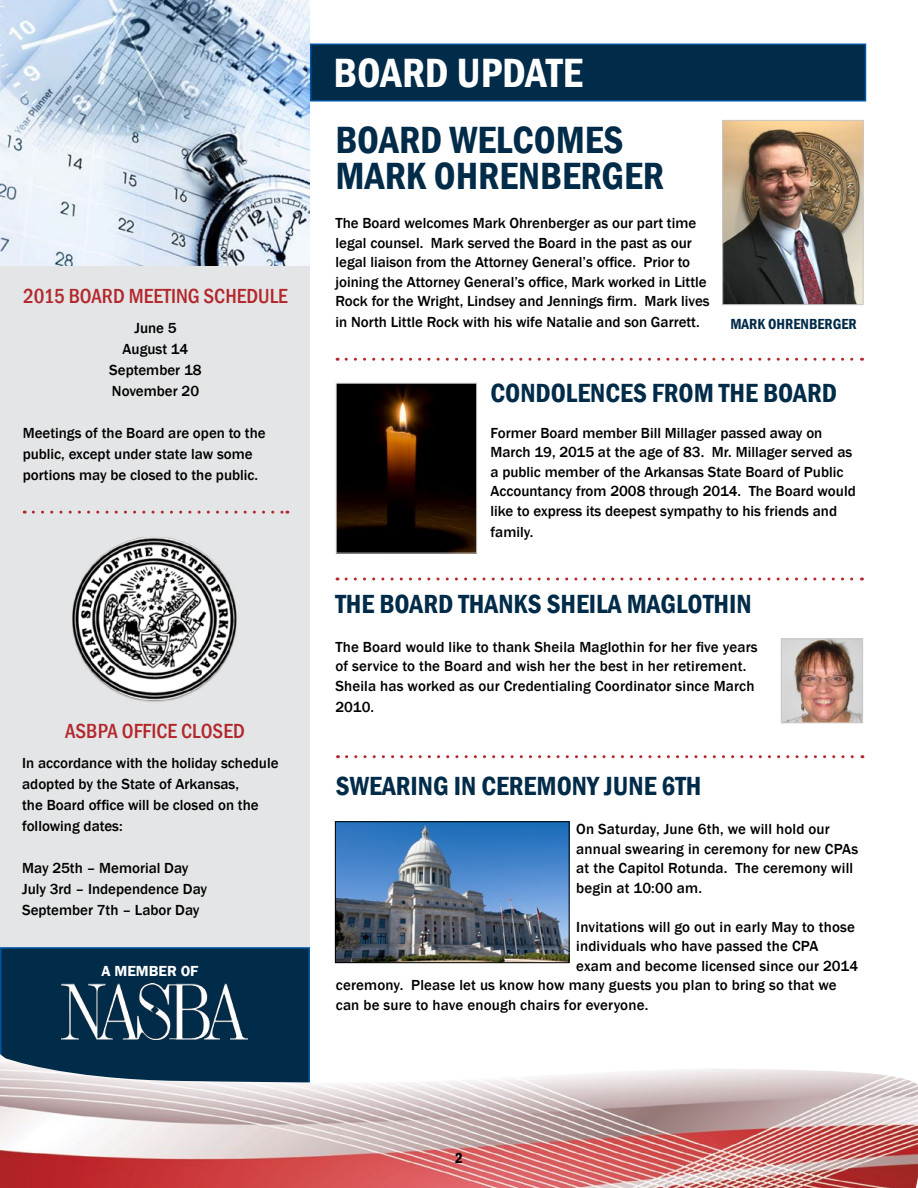
<style>
.page{position:relative;width:918px;height:1188px;background:#fff}
.page>*{position:absolute;margin:0;border:0;box-sizing:border-box;transform-origin:0 0}
.t1{font:600 condensed 42px "Franklin Gothic";color:#fff}
.t2{font:600 condensed 39px/36px "Franklin Gothic";color:#002b49}
.t3{font:600 condensed 27px "Franklin Gothic";color:#002b49}
.t4{font:500 condensed 21px "Franklin Gothic";color:#b3282d}
.t5{font:500 15px/19.5px "Franklin Gothic";color:#000}
.t6{font:600 condensed 15px "Franklin Gothic";color:#002b49}
.t7{font:600 15px "Franklin Gothic";color:#fff}
.t8{font:600 condensed 15px "Franklin Gothic";color:#000}
</style>
<div class="page">
<div style="left:0;top:0;width:310px;height:1146px;background:#e4e5e6"></div>
<div style="left:1px;top:948px;width:308px;height:239px;background:#002b49"></div>
<div style="left:0;top:947px;width:310px;height:241px;border:2px solid #0054a4"></div>
<img style="left:0;top:1054px;width:918px;height:134px">
<svg style="left:346px;top:358px;width:517px;height:3px"></svg>
<img style="left:0;top:0;width:310px;height:266px">
<svg style="left:33px;top:511px;width:255px;height:3px"></svg>
<img style="left:62px;top:984px;width:186px;height:56px">
<img style="left:724px;top:122px;width:137px;height:181px">
<div style="left:722px;top:120px;width:141px;height:185px;border:1px solid #cac8c8"></div>
<img style="left:72px;top:537px;width:165px;height:165px">
<div style="left:310px;top:44px;width:556px;height:57px;background:#002b49;border:2px solid #0054a4"></div>
<img style="left:338px;top:385px;width:137px;height:167px">
<div style="left:336px;top:383px;width:141px;height:171px;border:1px solid #cac8c8"></div>
<svg style="left:346px;top:578px;width:516px;height:2px"></svg>
<img style="left:783px;top:641px;width:78px;height:80px">
<div style="left:781px;top:639px;width:82px;height:84px;border:1px solid #cac8c8"></div>
<svg style="left:347px;top:755px;width:516px;height:3px"></svg>
<img style="left:337px;top:823px;width:231px;height:138px">
<div style="left:335px;top:821px;width:235px;height:142px;border:1px solid #000"></div>
<h3 class="t4" style="left:23px;top:283px;width:266px">2015 BOARD MEETING SCHEDULE</h3>
<p class="t5" style="left:109px;top:318px;width:94px;line-height:21px;text-align:center">June 5<br>August 14<br>September 18<br>November 20</p>
<p class="t5" style="left:23px;top:423px;width:245px;line-height:21px">Meetings of the Board are open to the public, except under state law some portions may be closed to the public.</p>
<h3 class="t4" style="left:65px;top:717px;width:181px">ASBPA OFFICE CLOSED</h3>
<p class="t5" style="left:22px;top:752px;width:258px;line-height:21px">In accordance with the holiday schedule adopted by the State of Arkansas,<br>the Board office will be closed on the following dates:</p>
<p class="t5" style="left:22px;top:857px;width:186px;line-height:21px">May 25th – Memorial Day<br>July 3rd – Independence Day<br>September 7th – Labor Day</p>
<p class="t7" style="left:102px;top:961px;width:99px">A MEMBER OF</p>
<h1 class="t1" style="left:334px;top:45px;width:251px">BOARD UPDATE</h1>
<h2 class="t2" style="left:336px;top:122px;width:330px">BOARD WELCOMES<br>MARK OHRENBERGER</h2>
<p class="t5" style="left:336px;top:214px;width:376px">The Board welcomes Mark Ohrenberger as our part time legal counsel. Mark served the Board in the past as our legal liaison from the Attorney General’s office. Prior to joining the Attorney General’s office, Mark worked in Little Rock for the Wright, Lindsey and Jennings firm. Mark lives</p>
<p class="t5" style="left:336px;top:313px;width:366px">in North Little Rock with his wife Natalie and son Garrett.</p>
<p class="t6" style="left:730px;top:314px;width:128px">MARK OHRENBERGER</p>
<h3 class="t3" style="left:491px;top:375px;width:348px">CONDOLENCES FROM THE BOARD</h3>
<p class="t5" style="left:491px;top:423px;width:367px">Former Board member Bill Millager passed away on March 19, 2015 at the age of 83. Mr. Millager served as a public member of the Arkansas State Board of Public Accountancy from 2008 through 2014. The Board would like to express its deepest sympathy to his friends and</p>
<p class="t5" style="left:491px;top:522px;width:44px">family.</p>
<h3 class="t3" style="left:335px;top:586px;width:418px">THE BOARD THANKS SHEILA MAGLOTHIN</h3>
<p class="t5" style="left:335px;top:637px;width:424px">The Board would like to thank Sheila Maglothin for her five years of service to the Board and wish her the best in her retirement.<br>Sheila has worked as our Credentialing Coordinator since March</p>
<p class="t5" style="left:335px;top:697px;width:40px">2010.</p>
<h3 class="t3" style="left:336px;top:768px;width:367px">SWEARING IN CEREMONY JUNE 6TH</h3>
<p class="t5" style="left:576px;top:820px;width:283px">On Saturday, June 6th, we will hold our annual swearing in ceremony for new CPAs at the Capitol Rotunda. The ceremony will begin at 10:00 am.</p>
<p class="t5" style="left:576px;top:917px;width:280px">Invitations will go out in early May to those</p>
<p class="t5" style="left:576px;top:937px;width:244px">individuals who have passed the CPA</p>
<p class="t5" style="left:576px;top:956px;width:283px">exam and become licensed since our 2014</p>
<p class="t5" style="left:336px;top:976px;width:502px">ceremony. Please let us know how many guests you plan to bring so that we</p>
<p class="t5" style="left:336px;top:995px;width:314px">can be sure to have enough chairs for everyone.</p>
<p class="t8" style="left:455px;top:1148px;width:9px">2</p>
</div>
